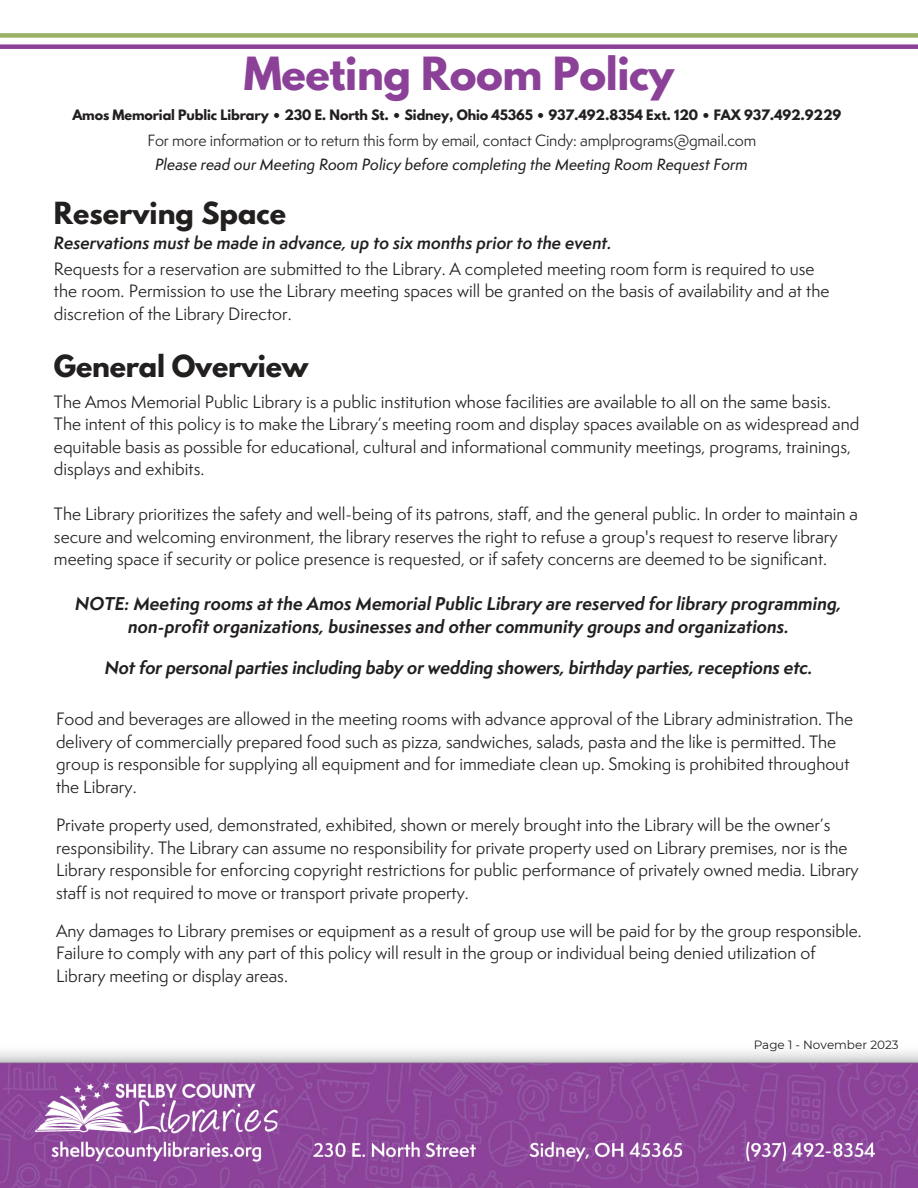
<style>
.page{position:relative;width:918px;height:1188px;background:#fff}
.page>*{position:absolute;margin:0;border:0;box-sizing:border-box;transform-origin:0 0}
.t1{font:700 40.5px "League Spartan";letter-spacing:-.01em;color:#8b4198}
.t2{font:700 27px "League Spartan";letter-spacing:-.01em;color:#221f1f}
.t3{font:italic 700 17.1px/23.7px "Semplicita Pro";color:#221f1f;text-align:center}
.t4{font:16.5px/22.5px "Semplicita Pro";color:#221f1f}
.t5{font:italic 600 16.5px "Semplicita Pro";color:#221f1f}
.t6{font:15px "Semplicita Pro";letter-spacing:-.01em;color:#221f1f}
.t7{font:15px "Semplicita Pro Med It";color:#221f1f}
.t8{font:700 12.75px "League Spartan";letter-spacing:-.01em;color:#221f1f}
.t9{font:12px "Montserrat";color:#221f1f}
</style>
<div class="page">
<img style="left:0;top:1053px;width:918px;height:135px">
<div style="left:0;top:44px;width:918px;height:5px;background:#8b4198"></div>
<div style="left:0;top:33px;width:918px;height:5px;background:#98b163"></div>
<h1 class="t1" style="left:244px;top:42px;width:432px">Meeting Room Policy</h1>
<p class="t8" style="left:72px;top:105px;width:770px">Amos Memorial Public Library • 230 E. North St. • Sidney, Ohio 45365 • 937.492.8354 Ext. 120 • FAX 937.492.9229</p>
<p class="t6" style="left:148px;top:129px;width:610px">For more information or to return this form by email, contact Cindy: amplprograms@gmail.com</p>
<p class="t7" style="left:155px;top:153px;width:594px">Please read our Meeting Room Policy before completing the Meeting Room Request Form</p>
<h2 class="t2" style="left:54px;top:192px;width:234px">Reserving Space</h2>
<p class="t5" style="left:54px;top:230px;width:559px">Reservations must be made in advance, up to six months prior to the event.</p>
<p class="t4" style="left:54px;top:257px;width:777px">Requests for a reservation are submitted to the Library. A completed meeting room form is required to use the room. Permission to use the Library meeting spaces will be granted on the basis of availability and at the discretion of the Library Director.</p>
<h2 class="t2" style="left:54px;top:345px;width:256px">General Overview</h2>
<p class="t4" style="left:54px;top:390px;width:807px">The Amos Memorial Public Library is a public institution whose facilities are available to all on the same basis.<br>The intent of this policy is to make the Library’s meeting room and display spaces available on as widespread and equitable basis as possible for educational, cultural and informational community meetings, programs, trainings, displays and exhibits.</p>
<p class="t4" style="left:54px;top:503px;width:805px">The Library prioritizes the safety and well-being of its patrons, staff, and the general public. In order to maintain a secure and welcoming environment, the library reserves the right to refuse a group's request to reserve library meeting space if security or police presence is requested, or if safety concerns are deemed to be significant.</p>
<p class="t3" style="left:75px;top:591px;width:768px">NOTE: Meeting rooms at the Amos Memorial Public Library are reserved for library programming, non-profit organizations, businesses and other community groups and organizations.</p>
<p class="t3" style="left:105px;top:655px;width:709px">Not for personal parties including baby or wedding showers, birthday parties, receptions etc.</p>
<p class="t4" style="left:56px;top:708px;width:799px">Food and beverages are allowed in the meeting rooms with advance approval of the Library administration. The delivery of commercially prepared food such as pizza, sandwiches, salads, pasta and the like is permitted. The group is responsible for supplying all equipment and for immediate clean up. Smoking is prohibited throughout the Library.</p>
<p class="t4" style="left:56px;top:813px;width:804px">Private property used, demonstrated, exhibited, shown or merely brought into the Library will be the owner’s responsibility. The Library can assume no responsibility for private property used on Library premises, nor is the Library responsible for enforcing copyright restrictions for public performance of privately owned media. Library staff is not required to move or transport private property.</p>
<p class="t4" style="left:56px;top:919px;width:807px">Any damages to Library premises or equipment as a result of group use will be paid for by the group responsible.<br>Failure to comply with any part of this policy will result in the group or individual being denied utilization of<br>Library meeting or display areas.</p>
<p class="t9" style="left:754px;top:1037px;width:146px">Page 1 - November 2023</p>
</div>
